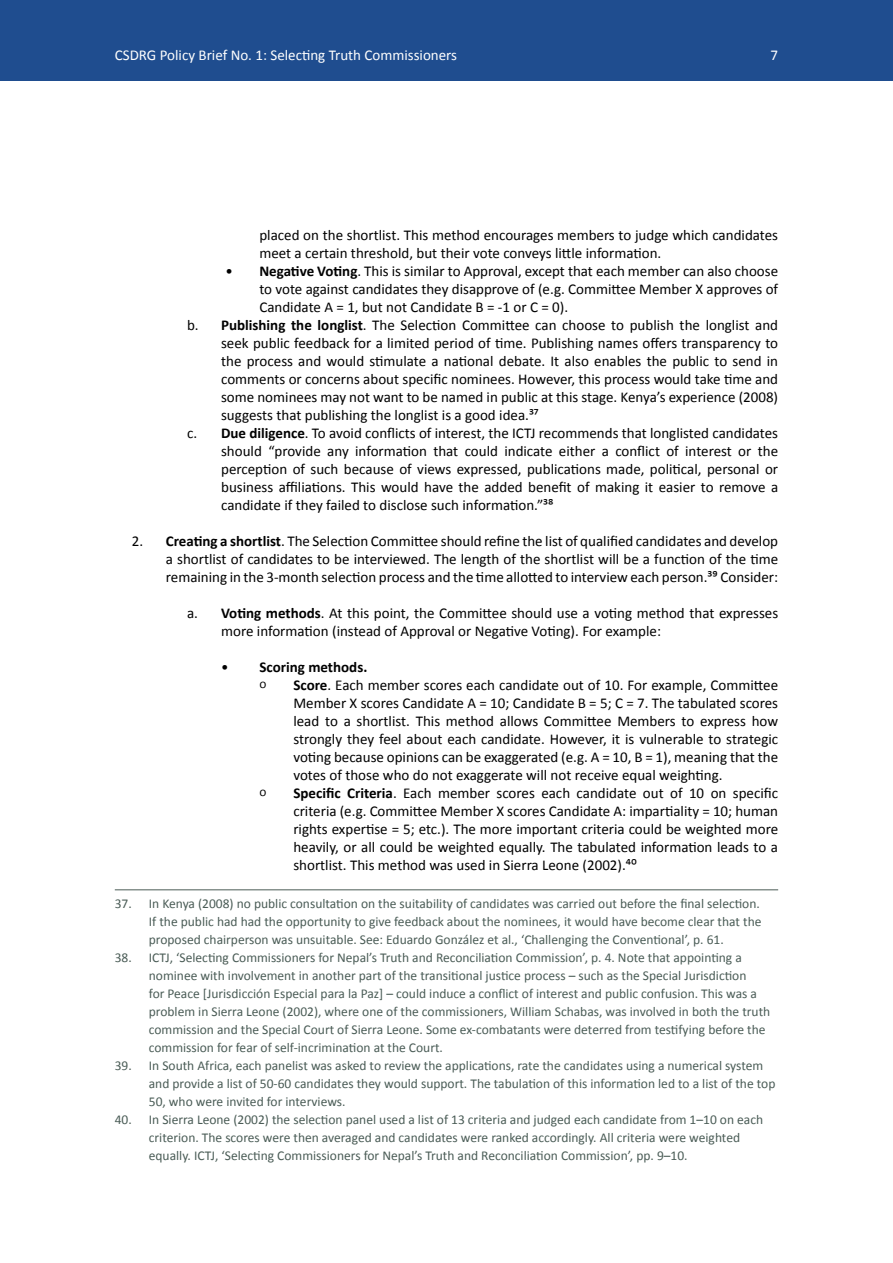
<style>
.page{position:relative;width:893px;height:1263px;background:#fff}
.page>*{position:absolute;margin:0;border:0;box-sizing:border-box;transform-origin:0 0}
.t1{font:15px/18px "Calibri";color:#000;text-align:justify}
.t2{font:15px "Calibri";color:#fff}
.t3{font:700 15px "Calibri";color:#000}
.t4{font:13.5px/18px "Calibri";color:#4a5c56}
.t5{font:12px "Calibri";color:#000}
.s1{font-weight:700}
.s2{font-weight:400}
</style>
<div class="page">
<div style="left:0;top:0;width:893px;height:81px;background:#1f4d8f"></div>
<hr style="left:115px;top:889px;width:663px;height:1px;background:#4a5c56">
<p class="t2" style="left:115px;top:45px;width:344px">CSDRG Policy Brief No. 1: Selecting Truth Commissioners</p>
<p class="t2" style="left:771px;top:45px;width:9px">7</p>
<p class="t1" style="left:259px;top:226px;width:520px">placed on the shortlist. This method encourages members to judge which candidates meet a certain threshold, but their vote conveys little information.</p>
<p class="t1" style="left:225px;top:262px;width:554px">• <span class="s1">Negative Voting</span>. This is similar to Approval, except that each member can also choose</p>
<p class="t1" style="left:259px;top:280px;width:520px">to vote against candidates they disapprove of (e.g. Committee Member X approves of</p>
<p class="t1" style="left:259px;top:298px;width:310px">Candidate A = 1, but not Candidate B = -1 or C = 0).</p>
<p class="t1" style="left:187px;top:316px;width:593px">b. <span class="s1">Publishing the longlist</span>. The Selection Committee can choose to publish the longlist and</p>
<p class="t1" style="left:221px;top:334px;width:558px">seek public feedback for a limited period of time. Publishing names offers transparency to</p>
<p class="t1" style="left:221px;top:352px;width:558px">the process and would stimulate a national debate. It also enables the public to send in</p>
<p class="t1" style="left:221px;top:370px;width:558px">comments or concerns about specific nominees. However, this process would take time and</p>
<p class="t1" style="left:221px;top:388px;width:559px">some nominees may not want to be named in public at this stage. Kenya’s experience (2008)</p>
<p class="t1" style="left:221px;top:406px;width:319px">suggests that publishing the longlist is a good idea.37</p>
<p class="t1" style="left:187px;top:424px;width:593px">c. <span class="s1">Due diligence</span>. To avoid conflicts of interest, the ICTJ recommends that longlisted candidates</p>
<p class="t1" style="left:221px;top:442px;width:559px">should “provide any information that could indicate either a conflict of interest or the</p>
<p class="t1" style="left:221px;top:460px;width:559px">perception of such because of views expressed, publications made, political, personal or</p>
<p class="t1" style="left:221px;top:478px;width:559px">business affiliations. This would have the added benefit of making it easier to remove a</p>
<p class="t1" style="left:221px;top:496px;width:334px">candidate if they failed to disclose such information.”38</p>
<p class="t1" style="left:166px;top:532px;width:614px;text-indent:-34px">2. <span class="s1">Creating a shortlist</span>. The Selection Committee should refine the list of qualified candidates and develop a shortlist of candidates to be interviewed. The length of the shortlist will be a function of the time remaining in the 3-month selection process and the time allotted to interview each person.39 Consider:</p>
<p class="t1" style="left:221px;top:604px;width:559px;text-indent:-34px">a. <span class="s1">Voting methods</span>. At this point, the Committee should use a voting method that expresses more information (instead of Approval or Negative Voting). For example:</p>
<p class="t3" style="left:221px;top:657px;width:148px"><span class="s2">•</span> Scoring methods.</p>
<p class="t5" style="left:259px;top:676px;width:8px">Ê</p>
<p class="t1" style="left:293px;top:676px;width:486px"><span class="s1">Score</span>. Each member scores each candidate out of 10. For example, Committee Member X scores Candidate A = 10; Candidate B = 5; C = 7. The tabulated scores lead to a shortlist. This method allows Committee Members to express how strongly they feel about each candidate. However, it is vulnerable to strategic voting because opinions can be exaggerated (e.g. A = 10, B = 1), meaning that the votes of those who do not exaggerate will not receive equal weighting.</p>
<p class="t5" style="left:259px;top:784px;width:8px">Ê</p>
<p class="t1" style="left:293px;top:784px;width:486px"><span class="s1">Specific Criteria</span>. Each member scores each candidate out of 10 on specific criteria (e.g. Committee Member X scores Candidate A: impartiality = 10; human rights expertise = 5; etc.). The more important criteria could be weighted more heavily, or all could be weighted equally. The tabulated information leads to a shortlist. This method was used in Sierra Leone (2002).40</p>
<p class="t4" style="left:149px;top:894px;width:614px;text-align:justify;text-indent:-34px">37. In Kenya (2008) no public consultation on the suitability of candidates was carried out before the final selection.<br>If the public had had the opportunity to give feedback about the nominees, it would have become clear that the proposed chairperson was unsuitable. See: Eduardo González et al., ‘Challenging the Conventional’, p. 61.</p>
<p class="t4" style="left:149px;top:948px;width:623px;text-indent:-34px">38. ICTJ, ‘Selecting Commissioners for Nepal’s Truth and Reconciliation Commission’, p. 4. Note that appointing a nominee with involvement in another part of the transitional justice process – such as the Special Jurisdiction<br>for Peace [Jurisdicción Especial para la Paz] – could induce a conflict of interest and public confusion. This was a problem in Sierra Leone (2002), where one of the commissioners, William Schabas, was involved in both the truth commission and the Special Court of Sierra Leone. Some ex-combatants were deterred from testifying before the commission for fear of self-incrimination at the Court.</p>
<p class="t4" style="left:149px;top:1056px;width:628px;text-indent:-34px">39. In South Africa, each panelist was asked to review the applications, rate the candidates using a numerical system and provide a list of 50-60 candidates they would support. The tabulation of this information led to a list of the top<br>50, who were invited for interviews.</p>
<p class="t4" style="left:149px;top:1110px;width:616px;text-indent:-34px">40. In Sierra Leone (2002) the selection panel used a list of 13 criteria and judged each candidate from 1–10 on each criterion. The scores were then averaged and candidates were ranked accordingly. All criteria were weighted equally. ICTJ, ‘Selecting Commissioners for Nepal’s Truth and Reconciliation Commission’, pp. 9–10.</p>
</div>
